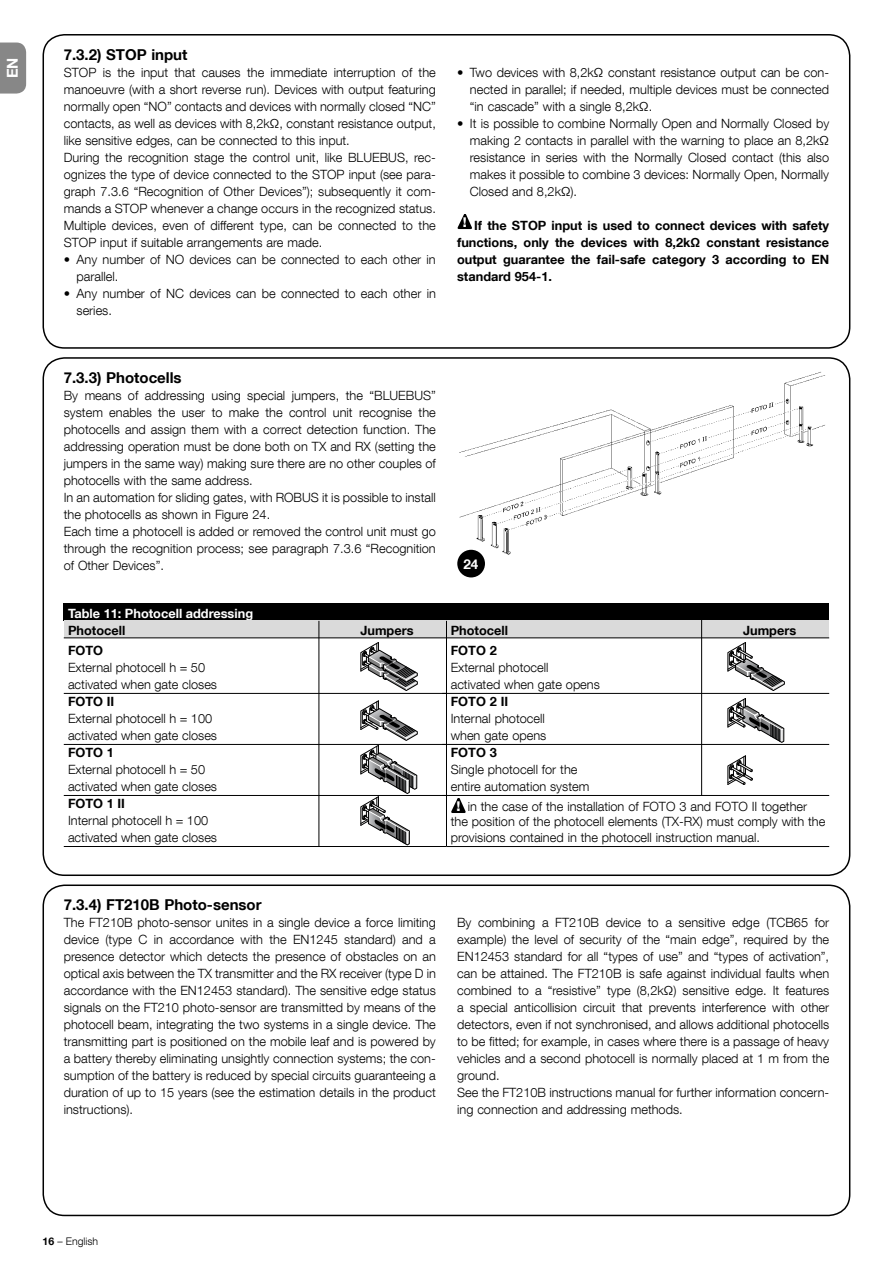
<style>
.page{position:relative;width:893px;height:1263px;background:#fff}
.page>*{position:absolute;margin:0;border:0;box-sizing:border-box;transform-origin:0 0}
.t1{font:700 15px "Helvetica Neue LT Com";color:#000}
.t2{font:700 15px "Helvetica Neue LT Com";color:#fff}
.t3{font:700 13.5px "Helvetica Neue LT Com";color:#fff}
.t4{font:300 12.75px/17px "Helvetica Neue LT Com";color:#000}
.t5{font:700 12.75px/17px "Helvetica Neue LT Com";color:#000;text-align:justify}
.t6{font:700 12.75px "Helvetica Neue LT Com";color:#fff}
.t7{font:300 10.5px "Helvetica Neue LT Com";color:#000}
.s1{font-family:"Helvetica Neue";font-weight:800;font-size:13.5px;color:#fff}
.s2{font-weight:700}
</style>
<div class="page">
<svg style="left:0;top:43px;width:26px;height:51px"></svg>
<div style="left:43px;top:34px;width:807px;height:315px;border:2px solid #000;border-radius:21px"></div>
<svg style="left:457px;top:214px;width:15px;height:16px"></svg>
<hr style="left:64px;top:693px;width:382px;height:1px;background:#000">
<hr style="left:64px;top:744px;width:382px;height:1px;background:#000">
<hr style="left:64px;top:795px;width:382px;height:1px;background:#000">
<hr style="left:64px;top:846px;width:382px;height:1px;background:#000">
<hr style="left:442px;top:693px;width:387px;height:1px;background:#000">
<hr style="left:442px;top:744px;width:387px;height:1px;background:#000">
<hr style="left:442px;top:795px;width:387px;height:1px;background:#000">
<hr style="left:446px;top:846px;width:383px;height:1px;background:#000">
<svg style="left:451px;top:798px;width:15px;height:15px"></svg>
<div style="left:43px;top:884px;width:807px;height:332px;border:2px solid #000;border-radius:21px"></div>
<div style="left:457px;top:550px;width:28px;height:27px;background:#000;border-radius:50%"></div>
<img style="left:458px;top:371px;width:367px;height:187px">
<div style="left:64px;top:604px;width:765px;height:17px;background:#000"></div>
<div style="left:64px;top:621px;width:382px;height:17px;background:#dadada"></div>
<div style="left:446px;top:621px;width:383px;height:17px;background:#dadada"></div>
<hr style="left:319px;top:621px;width:1px;height:225px;background:#000">
<hr style="left:446px;top:621px;width:1px;height:225px;background:#000">
<hr style="left:701px;top:617px;width:1px;height:178px;background:#000">
<hr style="left:64px;top:638px;width:765px;height:1px;background:#000">
<svg style="left:361px;top:642px;width:57px;height:49px"></svg>
<svg style="left:361px;top:700px;width:57px;height:145px"></svg>
<svg style="left:728px;top:642px;width:57px;height:49px"></svg>
<svg style="left:728px;top:698px;width:56px;height:45px"></svg>
<svg style="left:728px;top:755px;width:25px;height:30px"></svg>
<p class="t2" style="left:3px;top:78px;width:22px;rotate:-90deg">EN</p>
<p class="t1" style="left:64px;top:45px;width:125px">7.3.2) STOP input</p>
<p class="t4" style="left:64px;top:63px;width:374px">STOP is the input that causes the immediate interruption of the manoeuvre (with a short reverse run). Devices with output featuring normally open “NO” contacts and devices with normally closed “NC” contacts, as well as devices with 8,2kΩ, constant resistance output, like sensitive edges, can be connected to this input.<br>During the recognition stage the control unit, like BLUEBUS, rec&shy;ognizes the type of device connected to the STOP input (see para&shy;graph 7.3.6 “Recognition of Other Devices”); subsequently it com&shy;mands a STOP whenever a change occurs in the recognized status.<br>Multiple devices, even of different type, can be connected to the STOP input if suitable arrangements are made.</p>
<p class="t4" style="left:77px;top:250px;width:361px;text-indent:-13px">• Any number of NO devices can be connected to each other in parallel.</p>
<p class="t4" style="left:77px;top:284px;width:361px;text-indent:-13px">• Any number of NC devices can be connected to each other in series.</p>
<p class="t4" style="left:470px;top:63px;width:361px;text-align:justify;text-indent:-13px">• Two devices with 8,2kΩ constant resistance output can be con&shy;nected in parallel; if needed, multiple devices must be connected “in cascade” with a single 8,2kΩ.</p>
<p class="t4" style="left:470px;top:114px;width:361px;text-align:justify;text-indent:-13px">• It is possible to combine Normally Open and Normally Closed by making 2 contacts in parallel with the warning to place an 8,2kΩ resistance in series with the Normally Closed contact (this also makes it possible to combine 3 devices: Normally Open, Normally Closed and 8,2kΩ).</p>
<p class="t5" style="left:457px;top:216px;width:374px;text-indent:6px"><sup>!</sup> If the STOP input is used to connect devices with safety functions, only the devices with 8,2kΩ constant resistance output guarantee the fail-safe category 3 according to EN standard 954-1.</p>
<p class="t1" style="left:64px;top:368px;width:119px">7.3.3) Photocells</p>
<p class="t4" style="left:64px;top:386px;width:374px">By means of addressing using special jumpers, the “BLUEBUS” system enables the user to make the control unit recognise the photocells and assign them with a correct detection function. The addressing operation must be done both on TX and RX (setting the jumpers in the same way) making sure there are no other couples of photocells with the same address.<br>In an automation for sliding gates, with ROBUS it is possible to install the photocells as shown in Figure 24.<br>Each time a photocell is added or removed the control unit must go through the recognition process; see paragraph 7.3.6 “Recognition of Other Devices”.</p>
<p class="t3" style="left:463px;top:555px;width:17px">24</p>
<p class="t6" style="left:68px;top:605px;width:187px">Table 11: Photocell addressing</p>
<p class="t5" style="left:68px;top:621px;width:59px">Photocell</p>
<p class="t5" style="left:360px;top:621px;width:55px">Jumpers</p>
<p class="t5" style="left:451px;top:621px;width:59px">Photocell</p>
<p class="t5" style="left:743px;top:621px;width:55px">Jumpers</p>
<p class="t5" style="left:68px;top:641px;width:37px">FOTO</p>
<p class="t4" style="left:68px;top:659px;width:151px">External photocell h = 50 activated when gate closes</p>
<p class="t5" style="left:68px;top:692px;width:48px">FOTO II</p>
<p class="t4" style="left:68px;top:710px;width:151px">External photocell h = 100 activated when gate closes</p>
<p class="t5" style="left:68px;top:743px;width:47px">FOTO 1</p>
<p class="t4" style="left:68px;top:761px;width:151px">External photocell h = 50 activated when gate closes</p>
<p class="t5" style="left:68px;top:795px;width:58px">FOTO 1 II</p>
<p class="t4" style="left:68px;top:812px;width:151px">Internal photocell h = 100 activated when gate closes</p>
<p class="t5" style="left:451px;top:641px;width:48px">FOTO 2</p>
<p class="t4" style="left:451px;top:659px;width:151px">External photocell activated when gate opens</p>
<p class="t5" style="left:451px;top:692px;width:59px">FOTO 2 II</p>
<p class="t4" style="left:451px;top:710px;width:97px">Internal photocell when gate opens</p>
<p class="t5" style="left:451px;top:743px;width:48px">FOTO 3</p>
<p class="t4" style="left:451px;top:761px;width:140px">Single photocell for the entire automation system</p>
<p class="t4" style="left:451px;top:798px;width:376px;line-height:15.6px;text-indent:6px"><span class="s1">!</span> in the case of the installation of FOTO 3 and FOTO II together the position of the photocell elements (TX-RX) must comply with the provisions contained in the photocell instruction manual.</p>
<p class="t1" style="left:64px;top:895px;width:199px">7.3.4) FT210B Photo-sensor</p>
<p class="t4" style="left:64px;top:914px;width:374px;text-align:justify">The FT210B photo-sensor unites in a single device a force limiting device (type C in accordance with the EN1245 standard) and a presence detector which detects the presence of obstacles on an optical axis between the TX transmitter and the RX receiver (type D in accordance with the EN12453 standard). The sensitive edge status signals on the FT210 photo-sensor are transmitted by means of the photocell beam, integrating the two systems in a single device. The transmitting part is positioned on the mobile leaf and is powered by a battery thereby eliminating unsightly connection systems; the con&shy;sumption of the battery is reduced by special circuits guaranteeing a duration of up to 15 years (see the estimation details in the product instructions).</p>
<p class="t4" style="left:457px;top:914px;width:374px">By combining a FT210B device to a sensitive edge (TCB65 for example) the level of security of the “main edge”, required by the EN12453 standard for all “types of use” and “types of activation”, can be attained. The FT210B is safe against individual faults when combined to a “resistive” type (8,2kΩ) sensitive edge. It features a special anticollision circuit that prevents interference with other detectors, even if not synchronised, and allows additional photocells to be fitted; for example, in cases where there is a passage of heavy vehicles and a second photocell is normally placed at 1 m from the ground.<br>See the FT210B instructions manual for further information concern&shy;ing connection and addressing methods.</p>
<p class="t7" style="left:43px;top:1235px;width:57px"><span class="s2">16</span> – English</p>
</div>
